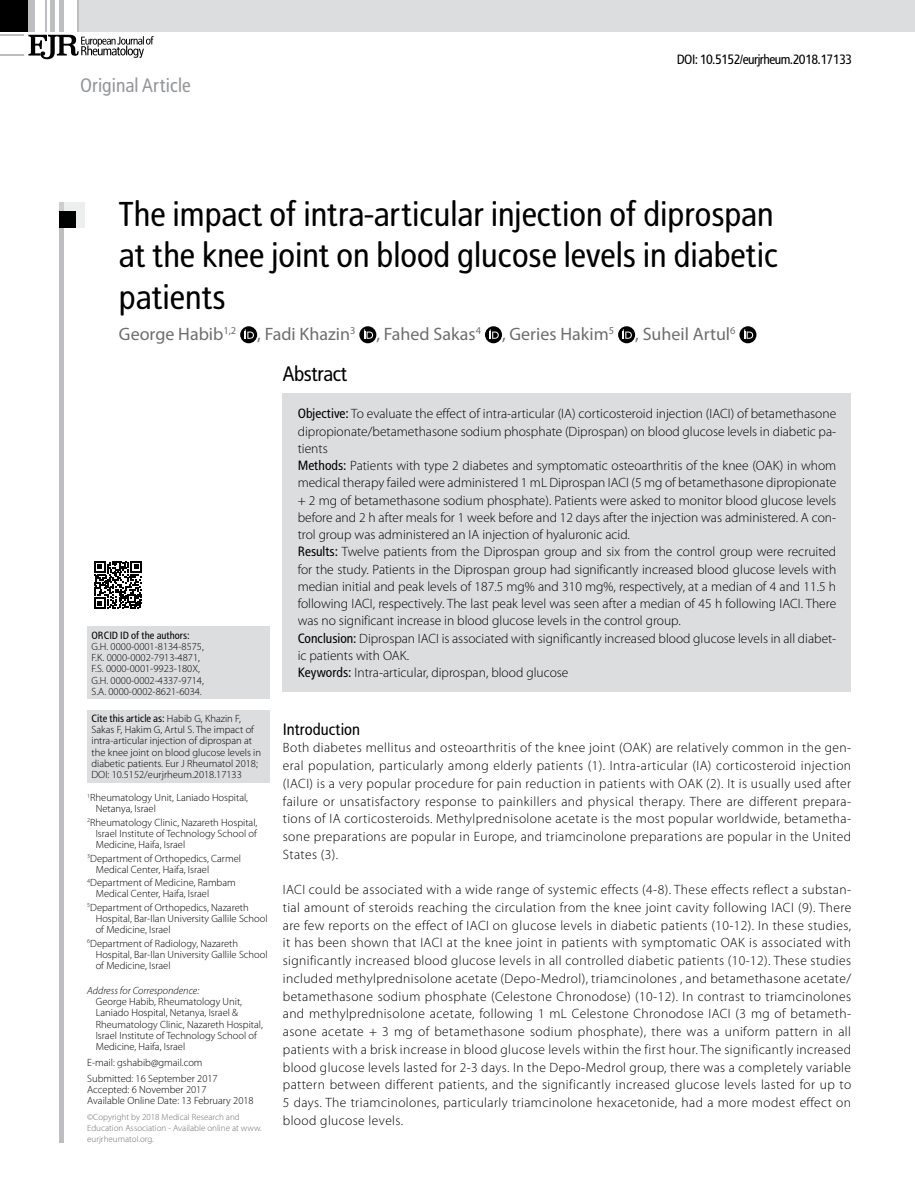
<style>
.page{position:relative;width:915px;height:1191px;background:#fff}
.page>*{position:absolute;margin:0;border:0;box-sizing:border-box;transform-origin:0 0}
.t1{font:34.5px/41.4px "Rotokas";color:#000}
.t2{font:21px "Rotokas";letter-spacing:-.02em;color:#000}
.t3{font:19.5px "Rotokas";color:#939598}
.t4{font:18px "Myriad Pro";color:#6d6e71}
.t5{font:16.5px "Rotokas";color:#000}
.t6{font:300 13.5px/17.7px "Myriad Pro";color:#000;text-align:justify}
.t7{font:13.5px "Rotokas";letter-spacing:-.04em;color:#000}
.t8{font:300 10.5px/11.2px "Myriad Pro";color:#000}
.t9{font:10.5px "Rotokas";color:#000}
.t10{font:italic 300 10.5px "Myriad Pro";color:#000}
.t11{font:300 9px/11.2px "Myriad Pro";color:#6d6e71}
.s1{font-family:"Myriad Pro";font-weight:300}
.s2{font-family:"Rotokas";font-weight:400}
</style>
<div class="page">
<div style="left:78px;top:0;width:836px;height:31px;background:#dcddde"></div>
<hr style="left:78px;top:0;width:1px;height:31px;background:#bcbec0">
<div style="left:0;top:0;width:31px;height:31px;background:#000"></div>
<div style="left:28px;top:0;width:7px;height:31px;background:#bcbec0"></div>
<hr style="left:45px;top:0;width:2px;height:31px;background:#bcbec0">
<div style="left:50px;top:0;width:5px;height:31px;background:#bcbec0"></div>
<div style="left:59px;top:0;width:5px;height:31px;background:#bcbec0"></div>
<svg style="left:0;top:35px;width:154px;height:24px"></svg>
<div style="left:240px;top:326px;width:17px;height:17px;background:#000;border-radius:50%"></div>
<svg style="left:244px;top:329px;width:10px;height:10px"></svg>
<div style="left:359px;top:326px;width:17px;height:17px;background:#000;border-radius:50%"></div>
<svg style="left:364px;top:329px;width:9px;height:10px"></svg>
<div style="left:485px;top:326px;width:17px;height:17px;background:#000;border-radius:50%"></div>
<svg style="left:489px;top:329px;width:9px;height:10px"></svg>
<div style="left:618px;top:326px;width:17px;height:17px;background:#000;border-radius:50%"></div>
<svg style="left:622px;top:329px;width:9px;height:10px"></svg>
<div style="left:739px;top:326px;width:17px;height:17px;background:#000;border-radius:50%"></div>
<svg style="left:744px;top:329px;width:9px;height:10px"></svg>
<div style="left:59px;top:202px;width:5px;height:940px;background:#bcbec0"></div>
<svg style="left:59px;top:202px;width:26px;height:26px"></svg>
<div style="left:59px;top:211px;width:17px;height:17px;background:#000"></div>
<div style="left:283px;top:393px;width:567px;height:299px;background:#dcddde"></div>
<svg style="left:94px;top:561px;width:48px;height:48px"></svg>
<div style="left:87px;top:710px;width:182px;height:72px;background:#dcddde"></div>
<div style="left:87px;top:626px;width:182px;height:73px;background:#dcddde"></div>
<h3 class="t3" style="left:80px;top:73px;width:112px">Original Article</h3>
<p class="t7" style="left:676px;top:51px;width:177px">DOI: 10.5152/eurjrheum.2018.17133</p>
<h1 class="t1" style="left:119px;top:192px;width:660px">The impact of intra-articular injection of diprospan at the knee joint on blood glucose levels in diabetic patients</h1>
<h3 class="t4" style="left:119px;top:323px;width:618px">George Habib<sup>1,2</sup> , Fadi Khazin<sup>3</sup> , Fahed Sakas<sup>4</sup> , Geries Hakim<sup>5</sup> , Suheil Artul<sup>6</sup></h3>
<p class="t9" style="left:91px;top:628px;width:100px">ORCID ID of the authors:</p>
<p class="t8" style="left:91px;top:640px;width:114px">G.H. 0000-0001-8134-8575,<br>F.K. 0000-0002-7913-4871,<br>F.S. 0000-0001-9923-180X,<br>G.H. 0000-0002-4337-9714,<br>S.A. 0000-0002-8621-6034.</p>
<p class="t9" style="left:91px;top:712px;width:151px">Cite this article as: <span class="s1">Habib G, Khazin F,</span></p>
<p class="t8" style="left:91px;top:724px;width:171px">Sakas F, Hakim G, Artul S. The impact of intra-articular injection of diprospan at the knee joint on blood glucose levels in diabetic patients. Eur J Rheumatol 2018; DOI: 10.5152/eurjrheum.2018.17133</p>
<p class="t8" style="left:96px;top:792px;width:154px;text-indent:-8px"><sup>1</sup>Rheumatology Unit, Laniado Hospital,<br>Netanya, Israel</p>
<p class="t8" style="left:96px;top:816px;width:163px;text-align:justify;text-indent:-8px"><sup>2</sup>Rheumatology Clinic, Nazareth Hospital, Israel Institute of Technology School of Medicine, Haifa, Israel</p>
<p class="t8" style="left:96px;top:852px;width:147px;text-indent:-8px"><sup>3</sup>Department of Orthopedics, Carmel<br>Medical Center, Haifa, Israel</p>
<p class="t8" style="left:96px;top:877px;width:141px;text-indent:-8px"><sup>4</sup>Department of Medicine, Rambam<br>Medical Center, Haifa, Israel</p>
<p class="t8" style="left:96px;top:901px;width:173px;text-indent:-8px"><sup>5</sup>Department of Orthopedics, Nazareth<br>Hospital, Bar-Ilan University Gallile School of Medicine, Israel</p>
<p class="t8" style="left:96px;top:937px;width:173px;text-indent:-8px"><sup>6</sup>Department of Radiology, Nazareth<br>Hospital, Bar-Ilan University Gallile School of Medicine, Israel</p>
<p class="t10" style="left:87px;top:984px;width:114px">Address for Correspondence:</p>
<p class="t8" style="left:96px;top:996px;width:168px">George Habib, Rheumatology Unit, Laniado Hospital, Netanya, Israel &amp; Rheumatology Clinic, Nazareth Hospital, Israel Institute of Technology School of Medicine, Haifa, Israel</p>
<p class="t8" style="left:87px;top:1054px;width:132px;line-height:15.8px">E-mail: gshabib@gmail.com<br>Submitted: 16 September 2017</p>
<p class="t8" style="left:87px;top:1083px;width:168px">Accepted: 6 November 2017<br>Available Online Date: 13 February 2018</p>
<p class="t11" style="left:87px;top:1111px;width:176px">©Copyright by 2018 Medical Research and<br>Education Association - Available online at www. eurjrheumatol.org.</p>
<h2 class="t2" style="left:283px;top:361px;width:66px">Abstract</h2>
<p class="t6" style="left:297px;top:405px;width:540px;line-height:17.2px;text-align:left"><span class="s2">Objective:</span> To evaluate the effect of intra-articular (IA) corticosteroid injection (IACI) of betamethasone dipropionate/betamethasone sodium phosphate (Diprospan) on blood glucose levels in diabetic pa&shy;tients<br><span class="s2">Methods:</span> Patients with type 2 diabetes and symptomatic osteoarthritis of the knee (OAK) in whom medical therapy failed were administered 1 mL Diprospan IACI (5 mg of betamethasone dipropionate + 2 mg of betamethasone sodium phosphate). Patients were asked to monitor blood glucose levels before and 2 h after meals for 1 week before and 12 days after the injection was administered. A con&shy;trol group was administered an IA injection of hyaluronic acid.<br><span class="s2">Results:</span> Twelve patients from the Diprospan group and six from the control group were recruited for the study. Patients in the Diprospan group had significantly increased blood glucose levels with median initial and peak levels of 187.5 mg% and 310 mg%, respectively, at a median of 4 and 11.5 h following IACI, respectively. The last peak level was seen after a median of 45 h following IACI. There was no significant increase in blood glucose levels in the control group.<br><span class="s2">Conclusion:</span> Diprospan IACI is associated with significantly increased blood glucose levels in all diabet&shy;ic patients with OAK.<br><span class="s2">Keywords:</span> Intra-articular, diprospan, blood glucose</p>
<p class="t5" style="left:283px;top:719px;width:79px">Introduction</p>
<p class="t6" style="left:283px;top:739px;width:569px">Both diabetes mellitus and osteoarthritis of the knee joint (OAK) are relatively common in the gen&shy;eral population, particularly among elderly patients (1). Intra-articular (IA) corticosteroid injection (IACI) is a very popular procedure for pain reduction in patients with OAK (2). It is usually used after failure or unsatisfactory response to painkillers and physical therapy. There are different prepara&shy;tions of IA corticosteroids. Methylprednisolone acetate is the most popular worldwide, betametha&shy;sone preparations are popular in Europe, and triamcinolone preparations are popular in the United States (3).</p>
<p class="t6" style="left:283px;top:880px;width:569px">IACI could be associated with a wide range of systemic effects (4-8). These effects reflect a substan&shy;tial amount of steroids reaching the circulation from the knee joint cavity following IACI (9). There are few reports on the effect of IACI on glucose levels in diabetic patients (10-12). In these studies, it has been shown that IACI at the knee joint in patients with symptomatic OAK is associated with significantly increased blood glucose levels in all controlled diabetic patients (10-12). These studies included methylprednisolone acetate (Depo-Medrol), triamcinolones , and betamethasone acetate/ betamethasone sodium phosphate (Celestone Chronodose) (10-12). In contrast to triamcinolones and methylprednisolone acetate, following 1 mL Celestone Chronodose IACI (3 mg of betameth&shy;asone acetate + 3 mg of betamethasone sodium phosphate), there was a uniform pattern in all patients with a brisk increase in blood glucose levels within the first hour. The significantly increased blood glucose levels lasted for 2-3 days. In the Depo-Medrol group, there was a completely variable pattern between different patients, and the significantly increased glucose levels lasted for up to 5 days. The triamcinolones, particularly triamcinolone hexacetonide, had a more modest effect on blood glucose levels.</p>
</div>
